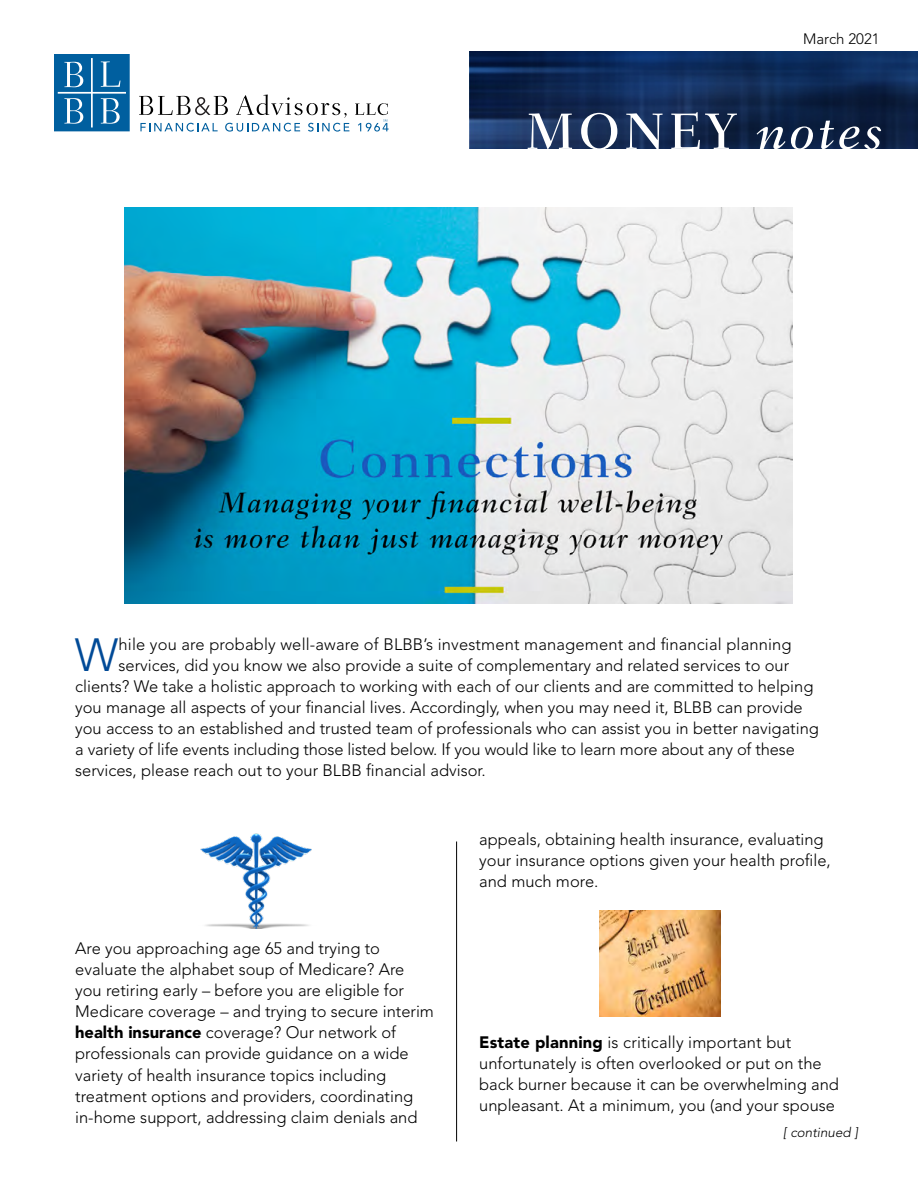
<style>
.page{position:relative;width:918px;height:1188px;background:#fff}
.page>*{position:absolute;margin:0;border:0;box-sizing:border-box;transform-origin:0 0}
.t1{font:500 52.2px "Fairfield LT Std";letter-spacing:.065em;color:#fff}
.t2{font:300 46.2px "Avenir LT Std";color:#004a97}
.t3{font:300 16.5px/21px "Avenir LT Std";color:#000}
.t4{font:300 15px "Avenir LT Std";color:#000}
.t5{font:italic 300 13.5px "Avenir LT Std";color:#000}
.s1{font-style:italic}
.s2{font-weight:900}
</style>
<div class="page">
<svg style="left:54px;top:54px;width:76px;height:77px;background:#2576ac"></svg>
<svg style="left:139px;top:95px;width:210px;height:37px"></svg>
<svg style="left:355px;top:103px;width:34px;height:29px"></svg>
<img style="left:470px;top:52px;width:448px;height:97px">
<hr style="left:456px;top:842px;width:1px;height:300px;background:#000">
<img style="left:124px;top:207px;width:668px;height:396px">
<img style="left:200px;top:833px;width:112px;height:95px">
<img style="left:600px;top:910px;width:120px;height:106px">
<p class="t4" style="left:803px;top:30px;width:78px">March 2021</p>
<h1 class="t1" style="left:525px;top:101px;width:359px">MONEY <span class="s1">notes</span></h1>
<h2 class="t2" style="left:75px;top:628px;width:45px">W</h2>
<p class="t3" style="left:119px;top:634px;width:675px">hile you are probably well-aware of BLBB’s investment management and financial planning</p>
<p class="t3" style="left:119px;top:655px;width:672px">services, did you know we also provide a suite of complementary and related services to our</p>
<p class="t3" style="left:75px;top:676px;width:740px">clients? We take a holistic approach to working with each of our clients and are committed to helping</p>
<p class="t3" style="left:75px;top:697px;width:729px">you manage all aspects of your financial lives. Accordingly, when you may need it, BLBB can provide</p>
<p class="t3" style="left:75px;top:718px;width:745px">you access to an established and trusted team of professionals who can assist you in better navigating</p>
<p class="t3" style="left:75px;top:739px;width:721px">a variety of life events including those listed below. If you would like to learn more about any of these</p>
<p class="t3" style="left:75px;top:760px;width:412px">services, please reach out to your BLBB financial advisor.</p>
<p class="t3" style="left:75px;top:938px;width:360px">Are you approaching age 65 and trying to evaluate the alphabet soup of Medicare? Are you retiring early – before you are eligible for Medicare coverage – and trying to secure interim <span class="s2">health insurance</span> coverage? Our network of professionals can provide guidance on a wide variety of health insurance topics including treatment options and providers, coordinating in-home support, addressing claim denials and</p>
<p class="t3" style="left:479px;top:829px;width:353px">appeals, obtaining health insurance, evaluating your insurance options given your health profile, and much more.</p>
<p class="t3" style="left:479px;top:1031px;width:361px"><span class="s2">Estate planning</span> is critically important but unfortunately is often overlooked or put on the back burner because it can be overwhelming and unpleasant. At a minimum, you (and your spouse</p>
<p class="t5" style="left:783px;top:1124px;width:76px">[ continued ]</p>
</div>
